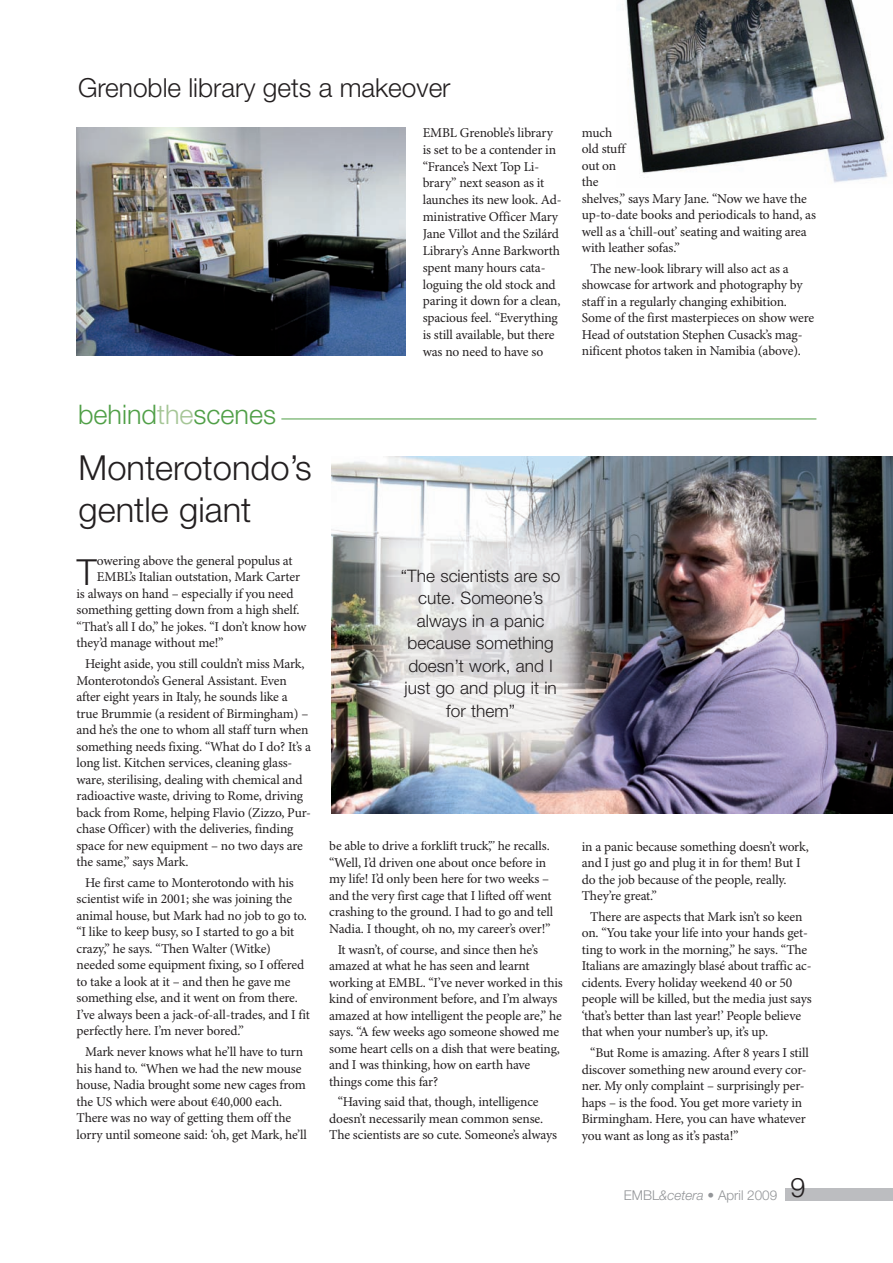
<style>
.page{position:relative;width:893px;height:1263px;background:#fff}
.page>*{position:absolute;margin:0;border:0;box-sizing:border-box;transform-origin:0 0}
.t1{font:300 36px "Helvetica Neue LT Pro";color:#231f20}
.t2{font:300 34.5px/42px "Helvetica Neue LT Pro";color:#231f20}
.t3{font:300 27px "Helvetica Neue LT Pro";color:#509f47}
.t4{font:300 26.25px "Helvetica Neue LT Pro";color:#231f20}
.t5{font:300 17.25px/22.5px "Helvetica Neue LT Pro";color:#231f20;text-align:center}
.t6{font:13.5px/16.5px "Minion Pro";letter-spacing:-.015em;color:#231f20}
.t7{font:300 13.5px "Helvetica Neue LT Pro";color:#939598}
.s1{color:#a6c697}
.s2{font-style:italic}
</style>
<div class="page">
<img style="left:625px;top:0;width:263px;height:183px">
<div style="left:786px;top:1188px;width:107px;height:13px;background:#bcbdc0"></div>
<hr style="left:281px;top:419px;width:535px;height:1px;background:#509f47">
<img style="left:77px;top:128px;width:328px;height:228px">
<img style="left:332px;top:456px;width:561px;height:357px">
<h3 class="t4" style="left:78px;top:78px;width:374px">Grenoble library gets a makeover</h3>
<p class="t6" style="left:423px;top:125px;width:140px">EMBL Grenoble’s library is set to be a contender in “France’s Next Top Li&shy;brary” next season as it launches its new look. Ad&shy;ministrative Officer Mary<br>Jane Villot and the Szilárd<br>Library’s Anne Barkworth spent many hours cata&shy;loguing the old stock and paring it down for a clean, spacious feel. “Everything is still available, but there was no need to have so</p>
<p class="t6" style="left:582px;top:125px;width:236px">much<br>old stuff<br>out on<br>the<br>shelves,” says Mary Jane. “Now we have the up-to-date books and periodicals to hand, as well as a ‘chill-out’ seating and waiting area with leather sofas.”</p>
<p class="t6" style="left:582px;top:262px;width:234px;text-indent:9px">The new-look library will also act as a showcase for artwork and photography by staff in a regularly changing exhibition.<br>Some of the first masterpieces on show were Head of outstation Stephen Cusack’s mag&shy;nificent photos taken in Namibia (above).</p>
<h3 class="t3" style="left:78px;top:405px;width:200px">behind<span class="s1">the</span>scenes</h3>
<h2 class="t2" style="left:79px;top:450px;width:235px">Monterotondo’s gentle giant</h2>
<p class="t6" style="left:97px;top:553px;width:197px">owering above the general populus at</p>
<p class="t6" style="left:97px;top:570px;width:205px">EMBL’s Italian outstation, Mark Carter</p>
<p class="t6" style="left:77px;top:586px;width:219px">is always on hand – especially if you need</p>
<p class="t6" style="left:77px;top:603px;width:225px">something getting down from a high shelf.</p>
<p class="t6" style="left:77px;top:619px;width:231px">“That’s all I do,” he jokes. “I don’t know how</p>
<p class="t6" style="left:77px;top:636px;width:149px">they’d manage without me!”</p>
<p class="t6" style="left:77px;top:657px;width:236px;text-indent:9px">Height aside, you still couldn’t miss Mark, Monterotondo’s General Assistant. Even after eight years in Italy, he sounds like a true Brummie (a resident of Birmingham) – and he’s the one to whom all staff turn when something needs fixing. “What do I do? It’s a long list. Kitchen services, cleaning glass&shy;ware, sterilising, dealing with chemical and radioactive waste, driving to Rome, driving back from Rome, helping Flavio (Zizzo, Pur&shy;chase Officer) with the deliveries, finding space for new equipment – no two days are the same,” says Mark.</p>
<p class="t6" style="left:77px;top:875px;width:235px;text-indent:9px">He first came to Monterotondo with his scientist wife in 2001; she was joining the animal house, but Mark had no job to go to. “I like to keep busy, so I started to go a bit crazy,” he says. “Then Walter (Witke) needed some equipment fixing, so I offered to take a look at it – and then he gave me something else, and it went on from there.<br>I’ve always been a jack-of-all-trades, and I fit perfectly here. I’m never bored.”</p>
<p class="t6" style="left:77px;top:1045px;width:232px;text-indent:9px">Mark never knows what he’ll have to turn his hand to. “When we had the new mouse house, Nadia brought some new cages from the US which were about €40,000 each.<br>There was no way of getting them off the lorry until someone said: ‘oh, get Mark, he’ll</p>
<h1 class="t1" style="left:77px;top:559px;width:22px">T</h1>
<p class="t5" style="left:401px;top:566px;width:161px">“The scientists are so cute. Someone’s always in a panic because something doesn’t work, and I just go and plug it in for them”</p>
<p class="t6" style="left:329px;top:839px;width:225px">be able to drive a forklift truck’,” he recalls. “Well, I’d driven one about once before in my life! I’d only been here for two weeks – and the very first cage that I lifted off went crashing to the ground. I had to go and tell Nadia. I thought, oh no, my career’s over!”</p>
<p class="t6" style="left:329px;top:942px;width:235px;text-indent:9px">It wasn’t, of course, and since then he’s amazed at what he has seen and learnt working at EMBL. “I’ve never worked in this kind of environment before, and I’m always amazed at how intelligent the people are,” he says. “A few weeks ago someone showed me some heart cells on a dish that were beating, and I was thinking, how on earth have things come this far?</p>
<p class="t6" style="left:329px;top:1095px;width:229px;text-indent:9px">“Having said that, though, intelligence doesn’t necessarily mean common sense.<br>The scientists are so cute. Someone’s always</p>
<p class="t6" style="left:582px;top:839px;width:228px">in a panic because something doesn’t work, and I just go and plug it in for them! But I do the job because of the people, really.<br>They’re great.”</p>
<p class="t6" style="left:582px;top:909px;width:231px;text-indent:9px">There are aspects that Mark isn’t so keen on. “You take your life into your hands get&shy;ting to work in the morning,” he says. “The Italians are amazingly blasé about traffic ac&shy;cidents. Every holiday weekend 40 or 50 people will be killed, but the media just says ‘that’s better than last year!’ People believe that when your number’s up, it’s up.</p>
<p class="t6" style="left:582px;top:1046px;width:229px;text-indent:9px">“But Rome is amazing. After 8 years I still discover something new around every cor&shy;ner. My only complaint – surprisingly per&shy;haps – is the food. You get more variety in Birmingham. Here, you can have whatever you want as long as it’s pasta!”</p>
<p class="t7" style="left:624px;top:1190px;width:183px">EMBL<span class="s2">&amp;cetera</span> • April 2009 <sup>9</sup></p>
</div>
